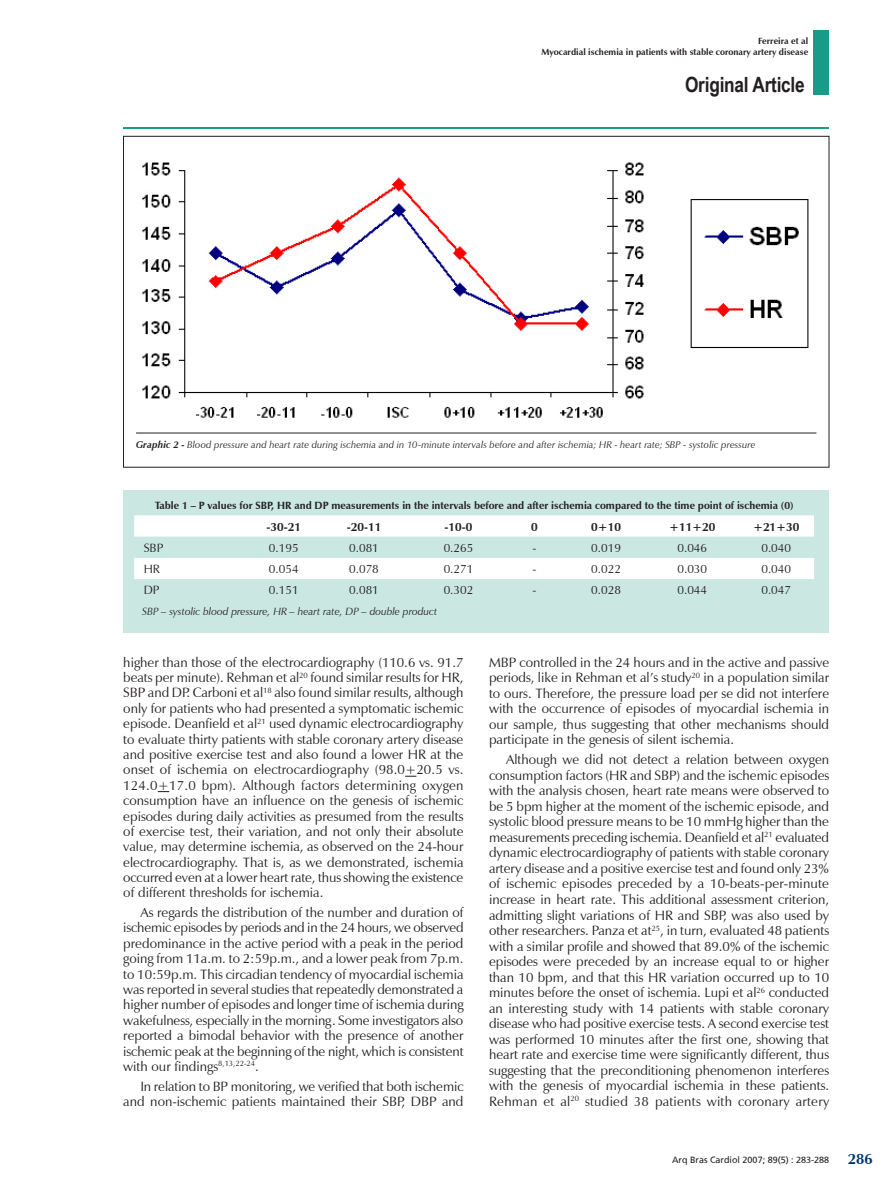
<style>
.page{position:relative;width:893px;height:1191px;background:#fff}
.page>*{position:absolute;margin:0;border:0;box-sizing:border-box;transform-origin:0 0}
.t1{font:700 21px "Arial Narrow";letter-spacing:-.01em;color:#231f20}
.t2{font:700 15px "Zapf Humanist 601 BT";color:#013775}
.Texto{font:13.5px/15.6px "Zapf Humanist 601 BT";color:#231f20;text-align:justify}
._02_TABELA_texto_cop{font:12px "Zapf Humanist 601 BT";color:#231f20}
._02_TABELA_texto_cop-2{font:700 12px "Zapf Humanist 601 BT";color:#231f20}
._00_TÍTULO{font:700 10.5px "Zapf Humanist 601 BT";color:#231f20}
._03_TABELA_ref{font:italic 10.5px "Zapf Humanist 601 BT";color:#231f20}
._04_FIGURA_ref__bold{font:italic 9.75px "Zapf Humanist 601 BT";letter-spacing:.01em;color:#231f20}
.t3{font:700 9px "Zapf Humanist 601 BT";color:#231f20}
.t4{font:9px "Frutiger";color:#231f20}
.s1{font-weight:700}
</style>
<div class="page">
<hr style="left:123px;top:127px;width:706px;height:1px;background:#189c88">
<div style="left:813px;top:30px;width:16px;height:64px;background:#189c88"></div>
<div style="left:123px;top:490px;width:706px;height:143px;background:#cae7e2"></div>
<svg style="left:134px;top:515px;width:680px;height:64px;fill:#fff"></svg>
<hr style="left:136px;top:433px;width:680px;height:1px;background:#231f20">
<img style="left:142px;top:162px;width:667px;height:256px">
<p class="t3" style="left:758px;top:36px;width:52px">Ferreira et al</p>
<p class="t3" style="left:541px;top:47px;width:268px">Myocardial ischemia in patients with stable coronary artery disease</p>
<h1 class="t1" style="left:685px;top:69px;width:121px">Original Article</h1>
<p class="_04_FIGURA_ref__bold" style="left:136px;top:438px;width:621px"><span class="s1">Graphic 2 -</span> Blood pressure and heart rate during ischemia and in 10-minute intervals before and after ischemia; HR - heart rate; SBP - systolic pressure</p>
<p class="_00_TÍTULO" style="left:155px;top:499px;width:640px">Table 1 – P values for SBP, HR and DP measurements in the intervals before and after ischemia compared to the time point of ischemia (0)</p>
<p class="_02_TABELA_texto_cop-2" style="left:267px;top:519px;width:36px">-30-21</p>
<p class="_02_TABELA_texto_cop-2" style="left:347px;top:519px;width:36px">-20-11</p>
<p class="_02_TABELA_texto_cop-2" style="left:445px;top:519px;width:29px">-10-0</p>
<p class="_02_TABELA_texto_cop-2" style="left:531px;top:519px;width:8px">0</p>
<p class="_02_TABELA_texto_cop-2" style="left:591px;top:519px;width:31px">0+10</p>
<p class="_02_TABELA_texto_cop-2" style="left:669px;top:519px;width:48px">+11+20</p>
<p class="_02_TABELA_texto_cop-2" style="left:753px;top:519px;width:48px">+21+30</p>
<p class="_02_TABELA_texto_cop" style="left:144px;top:540px;width:21px">SBP</p>
<p class="_02_TABELA_texto_cop" style="left:269px;top:540px;width:31px">0.195</p>
<p class="_02_TABELA_texto_cop" style="left:349px;top:540px;width:31px">0.081</p>
<p class="_02_TABELA_texto_cop" style="left:444px;top:540px;width:31px">0.265</p>
<p class="_02_TABELA_texto_cop" style="left:533px;top:540px;width:5px">-</p>
<p class="_02_TABELA_texto_cop" style="left:591px;top:540px;width:31px">0.019</p>
<p class="_02_TABELA_texto_cop" style="left:677px;top:540px;width:31px">0.046</p>
<p class="_02_TABELA_texto_cop" style="left:761px;top:540px;width:31px">0.040</p>
<p class="_02_TABELA_texto_cop" style="left:144px;top:561px;width:18px">HR</p>
<p class="_02_TABELA_texto_cop" style="left:269px;top:561px;width:31px">0.054</p>
<p class="_02_TABELA_texto_cop" style="left:349px;top:561px;width:31px">0.078</p>
<p class="_02_TABELA_texto_cop" style="left:444px;top:561px;width:31px">0.271</p>
<p class="_02_TABELA_texto_cop" style="left:533px;top:561px;width:5px">-</p>
<p class="_02_TABELA_texto_cop" style="left:591px;top:561px;width:31px">0.022</p>
<p class="_02_TABELA_texto_cop" style="left:677px;top:561px;width:31px">0.030</p>
<p class="_02_TABELA_texto_cop" style="left:761px;top:561px;width:31px">0.040</p>
<p class="_02_TABELA_texto_cop" style="left:144px;top:583px;width:17px">DP</p>
<p class="_02_TABELA_texto_cop" style="left:269px;top:583px;width:31px">0.151</p>
<p class="_02_TABELA_texto_cop" style="left:349px;top:583px;width:31px">0.081</p>
<p class="_02_TABELA_texto_cop" style="left:444px;top:583px;width:31px">0.302</p>
<p class="_02_TABELA_texto_cop" style="left:533px;top:583px;width:5px">-</p>
<p class="_02_TABELA_texto_cop" style="left:591px;top:583px;width:31px">0.028</p>
<p class="_02_TABELA_texto_cop" style="left:677px;top:583px;width:31px">0.044</p>
<p class="_02_TABELA_texto_cop" style="left:761px;top:583px;width:31px">0.047</p>
<p class="_03_TABELA_ref" style="left:142px;top:605px;width:296px">SBP – systolic blood pressure, HR – heart rate, DP – double product</p>
<p class="Texto" style="left:123px;top:654px;width:342px">higher than those of the electrocardiography (110.6 vs. 91.7 beats per minute). Rehman et al<sup>20</sup> found similar results for HR, SBP and DP. Carboni et al<sup>18</sup> also found similar results, although only for patients who had presented a symptomatic ischemic episode. Deanfield et al<sup>21</sup> used dynamic electrocardiography to evaluate thirty patients with stable coronary artery disease and positive exercise test and also found a lower HR at the onset of ischemia on electrocardiography (98.0+20.5 vs.<br>124.0+17.0 bpm). Although factors determining oxygen consumption have an influence on the genesis of ischemic episodes during daily activities as presumed from the results of exercise test, their variation, and not only their absolute value, may determine ischemia, as observed on the 24-hour electrocardiography. That is, as we demonstrated, ischemia occurred even at a lower heart rate, thus showing the existence of different thresholds for ischemia.</p>
<p class="Texto" style="left:123px;top:904px;width:342px;text-indent:17px">As regards the distribution of the number and duration of ischemic episodes by periods and in the 24 hours, we observed predominance in the active period with a peak in the period going from 11a.m. to 2:59p.m., and a lower peak from 7p.m. to 10:59p.m. This circadian tendency of myocardial ischemia was reported in several studies that repeatedly demonstrated a higher number of episodes and longer time of ischemia during wakefulness, especially in the morning. Some investigators also reported a bimodal behavior with the presence of another ischemic peak at the beginning of the night, which is consistent with our findings<sup>8,13,22-24</sup>.</p>
<p class="Texto" style="left:123px;top:1078px;width:342px;text-align:right">In relation to BP monitoring, we verified that both ischemic and non-ischemic patients maintained their SBP, DBP and</p>
<p class="Texto" style="left:489px;top:654px;width:342px">MBP controlled in the 24 hours and in the active and passive periods, like in Rehman et al’s study<sup>20</sup> in a population similar to ours. Therefore, the pressure load per se did not interfere with the occurrence of episodes of myocardial ischemia in our sample, thus suggesting that other mechanisms should participate in the genesis of silent ischemia.</p>
<p class="Texto" style="left:489px;top:751px;width:342px;text-indent:17px">Although we did not detect a relation between oxygen consumption factors (HR and SBP) and the ischemic episodes with the analysis chosen, heart rate means were observed to be 5 bpm higher at the moment of the ischemic episode, and systolic blood pressure means to be 10 mmHg higher than the measurements preceding ischemia. Deanfield et al<sup>21</sup> evaluated dynamic electrocardiography of patients with stable coronary artery disease and a positive exercise test and found only 23% of ischemic episodes preceded by a 10-beats-per-minute increase in heart rate. This additional assessment criterion, admitting slight variations of HR and SBP, was also used by other researchers. Panza et at<sup>25</sup>, in turn, evaluated 48 patients with a similar profile and showed that 89.0% of the ischemic episodes were preceded by an increase equal to or higher than 10 bpm, and that this HR variation occurred up to 10 minutes before the onset of ischemia. Lupi et al<sup>26</sup> conducted an interesting study with 14 patients with stable coronary disease who had positive exercise tests. A second exercise test was performed 10 minutes after the first one, showing that heart rate and exercise time were significantly different, thus suggesting that the preconditioning phenomenon interferes with the genesis of myocardial ischemia in these patients.<br>Rehman et al<sup>20</sup> studied 38 patients with coronary artery</p>
<p class="t4" style="left:672px;top:1154px;width:159px">Arq Bras Cardiol 2007; 89(5) : 283-288</p>
<p class="t2" style="left:848px;top:1149px;width:26px">286</p>
</div>
